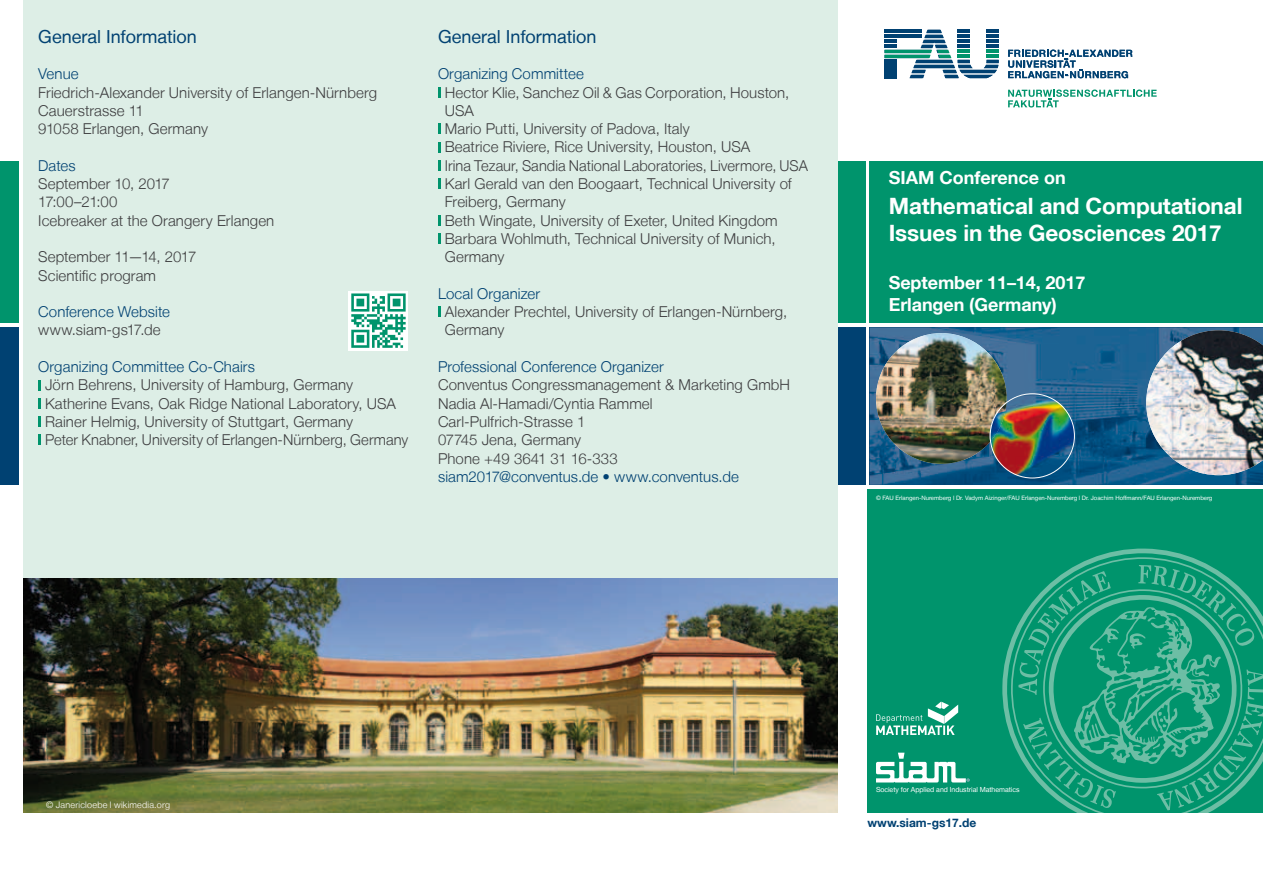
<style>
.page{position:relative;width:1263px;height:893px;background:#fff}
.page>*{position:absolute;margin:0;border:0;box-sizing:border-box;transform-origin:0 0}
.t1{font:700 22.5px/27px "Helvetica Neue LT";letter-spacing:-.005em;color:#fff}
.t2{font:700 18px/21.6px "Helvetica Neue LT";letter-spacing:-.005em;color:#fff}
.t3{font:18px "Helvetica Neue LT";color:#004172}
.t4{font:300 15px/18.3px "Helvetica Neue LT";letter-spacing:.01em;color:#3e3e40}
.t5{font:300 15px "Helvetica Neue LT";letter-spacing:.005em;color:#004172}
.t6{font:700 12px "Helvetica Neue LT";color:#004172}
.t7{font:300 9px "Helvetica Neue LT";letter-spacing:.025em;color:#fff}
.t8{font:7.05px "Helvetica Neue LT";letter-spacing:-.005em;color:#fff}
.t9{font:6px "Helvetica Neue LT";color:#fff}
</style>
<div class="page">
<div style="left:867px;top:489px;width:396px;height:323px;background:#00946c"></div>
<svg style="left:1002px;top:548px;width:261px;height:264px"></svg>
<div style="left:838px;top:327px;width:27px;height:158px;background:#004172"></div>
<div style="left:870px;top:162px;width:393px;height:161px;background:#00946c"></div>
<div style="left:838px;top:162px;width:27px;height:161px;background:#00946c"></div>
<svg style="left:1008px;top:90px;width:149px;height:18px"></svg>
<svg style="left:1008px;top:50px;width:124px;height:28px"></svg>
<svg style="left:884px;top:30px;width:115px;height:48px"></svg>
<img style="left:870px;top:327px;width:393px;height:158px">
<img style="left:876px;top:333px;width:131px;height:131px;border-radius:50%">
<img style="left:876px;top:398px;width:78px;height:66px">
<img style="left:990px;top:393px;width:85px;height:85px">
<img style="left:1146px;top:330px;width:117px;height:145px">
<svg style="left:876px;top:702px;width:82px;height:33px"></svg>
<svg style="left:876px;top:753px;width:94px;height:29px"></svg>
<div style="left:0;top:327px;width:19px;height:158px;background:#004172"></div>
<div style="left:0;top:162px;width:19px;height:161px;background:#00946c"></div>
<div style="left:23px;top:0;width:815px;height:812px;background:#ddeee6"></div>
<div style="left:349px;top:291px;width:59px;height:59px;background:#fff"></div>
<svg style="left:351px;top:293px;width:55px;height:55px"></svg>
<svg style="left:38px;top:380px;width:3px;height:10px"></svg>
<svg style="left:38px;top:398px;width:3px;height:11px"></svg>
<svg style="left:38px;top:416px;width:3px;height:11px"></svg>
<svg style="left:38px;top:435px;width:3px;height:10px"></svg>
<svg style="left:438px;top:87px;width:3px;height:11px"></svg>
<svg style="left:438px;top:123px;width:3px;height:11px"></svg>
<svg style="left:438px;top:142px;width:3px;height:10px"></svg>
<svg style="left:438px;top:160px;width:3px;height:11px"></svg>
<svg style="left:438px;top:178px;width:3px;height:11px"></svg>
<svg style="left:438px;top:215px;width:3px;height:11px"></svg>
<svg style="left:438px;top:233px;width:3px;height:11px"></svg>
<svg style="left:438px;top:306px;width:3px;height:11px"></svg>
<img style="left:23px;top:578px;width:815px;height:234px">
<p class="t3" style="left:38px;top:25px;width:160px">General Information</p>
<p class="t5" style="left:38px;top:65px;width:42px">Venue</p>
<p class="t4" style="left:38px;top:83px;width:340px">Friedrich-Alexander University of Erlangen-Nürnberg<br>Cauerstrasse 11<br>91058 Erlangen, Germany</p>
<p class="t5" style="left:38px;top:156px;width:39px">Dates</p>
<p class="t4" style="left:38px;top:174px;width:238px">September 10, 2017<br>17:00–21:00<br>Icebreaker at the Orangery Erlangen</p>
<p class="t4" style="left:38px;top:247px;width:160px">September 11—14, 2017<br>Scientific program</p>
<p class="t5" style="left:38px;top:303px;width:133px">Conference Website</p>
<p class="t4" style="left:38px;top:321px;width:124px">www.siam-gs17.de</p>
<p class="t5" style="left:38px;top:358px;width:218px">Organizing Committee Co-Chairs</p>
<p class="t4" style="left:45px;top:376px;width:365px">Jörn Behrens, University of Hamburg, Germany Katherine Evans, Oak Ridge National Laboratory, USA Rainer Helmig, University of Stuttgart, Germany<br>Peter Knabner, University of Erlangen-Nürnberg, Germany</p>
<p class="t3" style="left:438px;top:25px;width:160px">General Information</p>
<p class="t5" style="left:438px;top:65px;width:147px">Organizing Committee</p>
<p class="t4" style="left:445px;top:83px;width:365px">Hector Klie, Sanchez Oil &amp; Gas Corporation, Houston, USA<br>Mario Putti, University of Padova, Italy<br>Beatrice Riviere, Rice University, Houston, USA<br>Irina Tezaur, Sandia National Laboratories, Livermore, USA Karl Gerald van den Boogaart, Technical University of Freiberg, Germany<br>Beth Wingate, University of Exeter, United Kingdom Barbara Wohlmuth, Technical University of Munich, Germany</p>
<p class="t5" style="left:438px;top:284px;width:104px">Local Organizer</p>
<p class="t4" style="left:445px;top:302px;width:344px">Alexander Prechtel, University of Erlangen-Nürnberg,<br>Germany</p>
<p class="t5" style="left:438px;top:358px;width:227px">Professional Conference Organizer</p>
<p class="t4" style="left:438px;top:376px;width:354px">Conventus Congressmanagement &amp; Marketing GmbH<br>Nadia Al-Hamadi/Cyntia Rammel<br>Carl-Pulfrich-Strasse 1<br>07745 Jena, Germany<br>Phone +49 3641 31 16-333</p>
<p class="t5" style="left:438px;top:467px;width:302px">siam2017@conventus.de • www.conventus.de</p>
<p class="t2" style="left:889px;top:166px;width:179px">SIAM Conference on</p>
<h1 class="t1" style="left:889px;top:192px;width:355px">Mathematical and Computational<br>Issues in the Geosciences 2017</h1>
<p class="t2" style="left:889px;top:272px;width:198px">September 11–14, 2017<br>Erlangen (Germany)</p>
<p class="t9" style="left:876px;top:494px;width:338px">© FAU Erlangen-Nuremberg l Dr. Vadym Aizinger/FAU Erlangen-Nuremberg l Dr. Joachim Hoffmann/FAU Erlangen-Nuremberg</p>
<p class="t7" style="left:46px;top:799px;width:125px">© Janericloebe l wikimedia.org</p>
<p class="t8" style="left:876px;top:785px;width:145px">Society for Applied and Industrial Mathematics</p>
<p class="t6" style="left:867px;top:815px;width:110px">www.siam-gs17.de</p>
</div>
